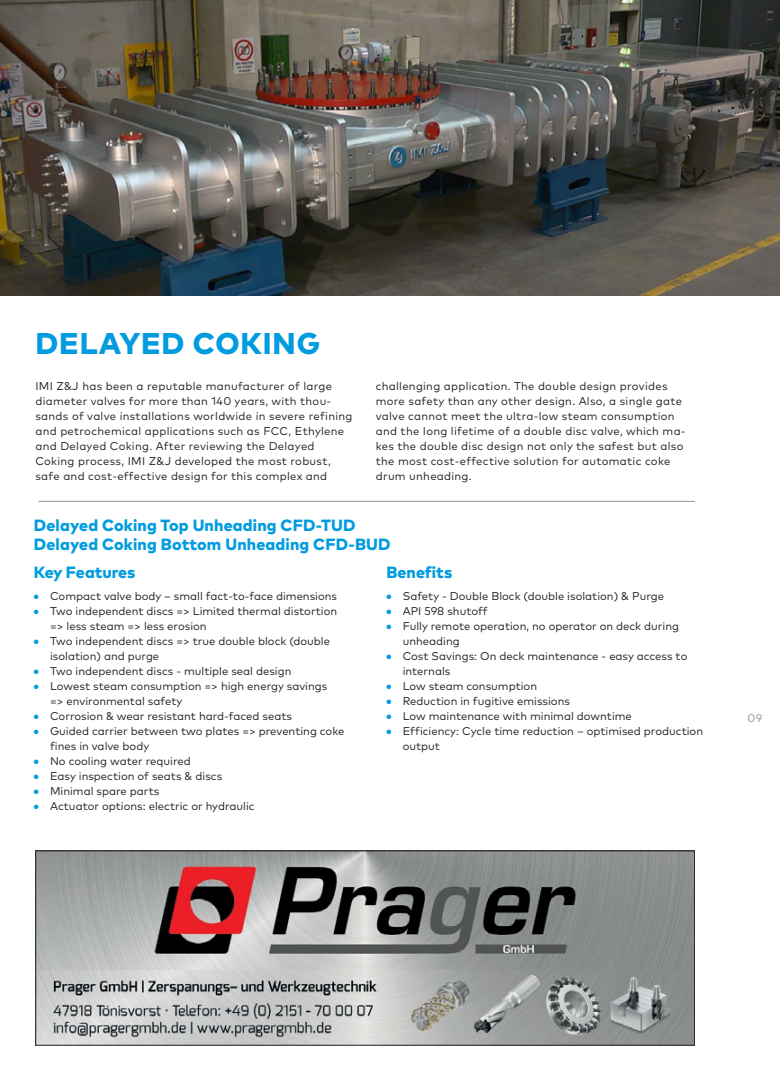
<style>
.page{position:relative;width:780px;height:1081px;background:#fff}
.page>*{position:absolute;margin:0;border:0;box-sizing:border-box;transform-origin:0 0}
.t1{font:800 30px "Mark Pro";letter-spacing:.03em;color:#009cdf}
.t2{font:800 16.25px/18.8px "Mark Pro";letter-spacing:.01em;color:#009cdf}
.t3{font:800 16.25px "Mark Pro";letter-spacing:-.01em;color:#009cdf}
.t4{font:11.25px/15px "Mark Pro";color:#231f20}
.t5{font:11.25px/15px "Mark Pro";letter-spacing:.025em;color:#231f20}
.t6{font:11.25px "Mark Pro";color:#939598}
.s1{color:#009cdf}
</style>
<div class="page">
<img style="left:0;top:0;width:780px;height:296px">
<img style="left:37px;top:852px;width:655px;height:118px">
<img style="left:37px;top:970px;width:655px;height:73px">
<div style="left:35px;top:850px;width:659px;height:195px;border:1px solid #231f20"></div>
<hr style="left:39px;top:501px;width:655px;height:1px;background:#939598">
<h1 class="t1" style="left:36px;top:320px;width:286px">DELAYED COKING</h1>
<p class="t5" style="left:35px;top:378px;width:318px">IMI Z&amp;J has been a reputable manufacturer of large diameter valves for more than 140 years, with thou&shy;sands of valve installations worldwide in severe refining and petrochemical applications such as FCC, Ethylene and Delayed Coking. After reviewing the Delayed Coking process, IMI Z&amp;J developed the most robust, safe and cost-effective design for this complex and</p>
<p class="t5" style="left:376px;top:378px;width:311px">challenging application. The double design provides more safety than any other design. Also, a single gate valve cannot meet the ultra-low steam consumption and the Iong lifetime of a double disc valve, which ma&shy;kes the double disc design not only the safest but also the most cost-effective solution for automatic coke drum unheading.</p>
<h2 class="t2" style="left:34px;top:515px;width:358px">Delayed Coking Top Unheading CFD-TUD<br>Delayed Coking Bottom Unheading CFD-BUD</h2>
<h2 class="t2" style="left:386px;top:561px;width:67px">Benefits</h2>
<p class="t4" style="left:386px;top:588px;width:279px"><span class="s1">●</span> Safety - Double Block (double isolation) &amp; Purge</p>
<p class="t4" style="left:386px;top:603px;width:103px"><span class="s1">●</span> API 598 shutoff</p>
<p class="t4" style="left:402px;top:618px;width:278px;text-indent:-16px"><span class="s1">●</span> Fully remote operation, no operator on deck during unheading</p>
<p class="t4" style="left:402px;top:648px;width:286px;text-indent:-16px"><span class="s1">●</span> Cost Savings: On deck maintenance - easy access to internals</p>
<p class="t4" style="left:386px;top:678px;width:152px"><span class="s1">●</span> Low steam consumption</p>
<p class="t4" style="left:386px;top:693px;width:185px"><span class="s1">●</span> Reduction in fugitive emissions</p>
<p class="t4" style="left:386px;top:708px;width:247px"><span class="s1">●</span> Low maintenance with minimal downtime</p>
<p class="t4" style="left:402px;top:723px;width:302px;text-indent:-16px"><span class="s1">●</span> Efficiency: Cycle time reduction – optimised production output</p>
<h2 class="t3" style="left:34px;top:559px;width:103px">Key Features</h2>
<p class="t4" style="left:34px;top:588px;width:305px"><span class="s1">●</span> Compact valve body – small fact-to-face dimensions</p>
<p class="t4" style="left:50px;top:603px;width:289px;text-indent:-16px"><span class="s1">●</span> Two independent discs =&gt; Limited thermal distortion =&gt; less steam =&gt; less erosion</p>
<p class="t4" style="left:50px;top:633px;width:281px;text-indent:-16px"><span class="s1">●</span> Two independent discs =&gt; true double block (double isolation) and purge</p>
<p class="t4" style="left:34px;top:663px;width:259px"><span class="s1">●</span> Two independent discs - multiple seal design</p>
<p class="t4" style="left:50px;top:678px;width:279px;text-indent:-16px"><span class="s1">●</span> Lowest steam consumption =&gt; high energy savings =&gt; environmental safety</p>
<p class="t4" style="left:34px;top:708px;width:260px"><span class="s1">●</span> Corrosion &amp; wear resistant hard-faced seats</p>
<p class="t4" style="left:50px;top:723px;width:296px;text-indent:-16px"><span class="s1">●</span> Guided carrier between two plates =&gt; preventing coke fines in valve body</p>
<p class="t4" style="left:34px;top:753px;width:158px"><span class="s1">●</span> No cooling water required</p>
<p class="t4" style="left:34px;top:768px;width:190px"><span class="s1">●</span> Easy inspection of seats &amp; discs</p>
<p class="t4" style="left:34px;top:783px;width:127px"><span class="s1">●</span> Minimal spare parts</p>
<p class="t4" style="left:34px;top:798px;width:222px"><span class="s1">●</span> Actuator options: electric or hydraulic</p>
<p class="t6" style="left:747px;top:710px;width:16px">09</p>
</div>
